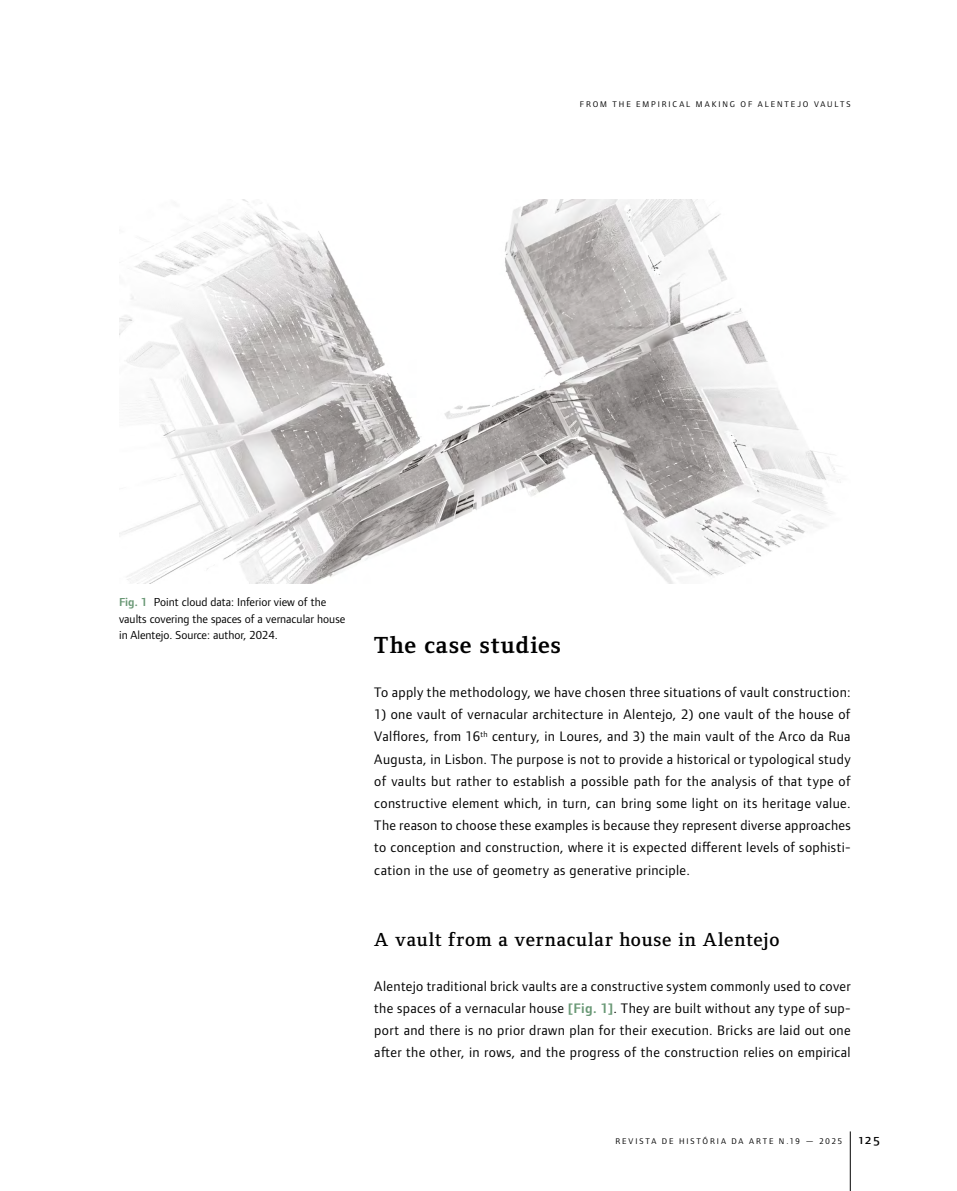
<style>
.page{position:relative;width:957px;height:1191px;background:#fff}
.page>*{position:absolute;margin:0;border:0;box-sizing:border-box;transform-origin:0 0}
.t1{font:700 24px "Foundry Form Serif W04";letter-spacing:.04em;color:#000}
.t2{font:600 19.5px "Foundry Form Serif W04";letter-spacing:.04em;color:#000}
.t3{font:14.25px/22.2px "Foundry Form Sans OT2 W04";letter-spacing:.025em;color:#000;text-align:justify}
.t4{font:13.5px "Foundry Form Sans Medium SC";color:#000}
.t5{font:12px/16.5px "Foundry Form Sans OT2 W04";color:#000}
.t6{font:8.55px "Foundry Form Sans OT2 W04";letter-spacing:.225em;color:#000}
.t7{font:8.55px "Foundry Form Sans";letter-spacing:.22em;color:#000}
.s1{font-weight:600;color:#689774}
</style>
<div class="page">
<hr style="left:850px;top:1131px;width:1px;height:60px;background:#000">
<img style="left:119px;top:200px;width:722px;height:383px">
<p class="t6" style="left:580px;top:99px;width:272px">FROM THE EMPIRICAL MAKING OF ALENTEJO VAULTS</p>
<p class="t5" style="left:119px;top:594px;width:228px"><span class="s1">Fig. 1</span> Point cloud data: Inferior view of the vaults covering the spaces of a vernacular house in Alentejo. Source: author, 2024.</p>
<h1 class="t1" style="left:374px;top:627px;width:188px">The case studies</h1>
<p class="t3" style="left:374px;top:681px;width:478px">To apply the methodology, we have chosen three situations of vault construction:</p>
<p class="t3" style="left:374px;top:703px;width:478px">1) one vault of vernacular architecture in Alentejo, 2) one vault of the house of Valflores, from 16<sup>th</sup> century, in Loures, and 3) the main vault of the Arco da Rua Augusta, in Lisbon. The purpose is not to provide a historical or typological study of vaults but rather to establish a possible path for the analysis of that type of constructive element which, in turn, can bring some light on its heritage value.<br>The reason to choose these examples is because they represent diverse approaches to conception and construction, where it is expected different levels of sophisti&shy;cation in the use of geometry as generative principle.</p>
<h2 class="t2" style="left:374px;top:925px;width:407px">A vault from a vernacular house in Alentejo</h2>
<p class="t3" style="left:374px;top:974px;width:478px">Alentejo traditional brick vaults are a constructive system commonly used to cover the spaces of a vernacular house <span class="s1">[Fig. 1]</span>. They are built without any type of sup&shy;port and there is no prior drawn plan for their execution. Bricks are laid out one after the other, in rows, and the progress of the construction relies on empirical</p>
<p class="t7" style="left:615px;top:1136px;width:228px">REVISTA DE HISTîRIA DA ARTE N.19 — 2025</p>
<p class="t4" style="left:859px;top:1132px;width:22px">125</p>
</div>
